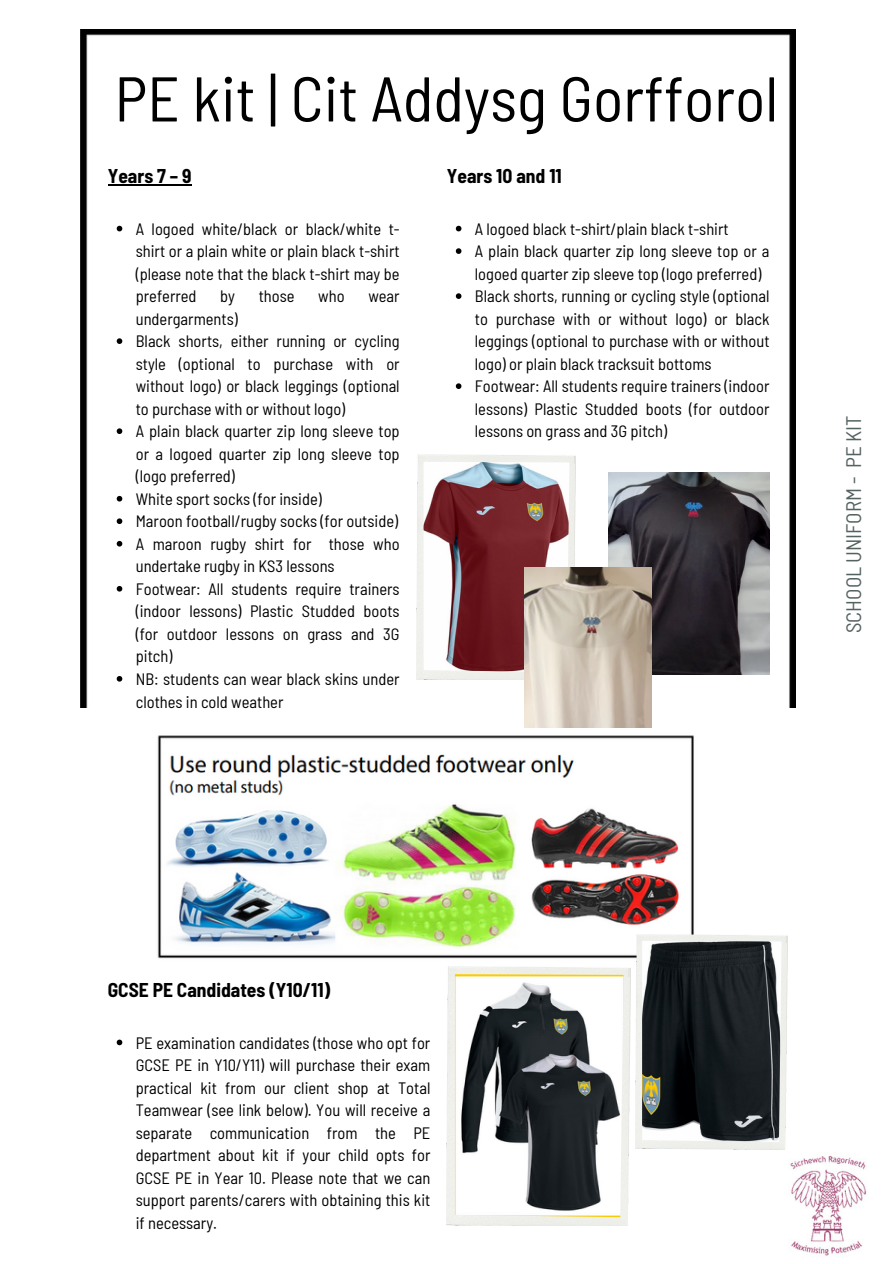
<style>
.page{position:relative;width:894px;height:1264px;background:#fff}
.page>*{position:absolute;margin:0;border:0;box-sizing:border-box;transform-origin:0 0}
.t1{font:semi-condensed 63px "Barlow";color:#000}
.t2{font:semi-condensed 21px "Barlow";color:#556262}
.t3{font:700 semi-condensed 19.5px "Barlow";color:#000}
.t4{font:semi-condensed 16.5px/22.5px "Barlow";color:#000;text-align:justify}
</style>
<div class="page">
<img style="left:80px;top:29px;width:715px;height:678px">
<img style="left:769px;top:1149px;width:97px;height:107px">
<hr style="left:108px;top:184px;width:83px;height:1px;background:#000">
<svg style="left:117px;top:226px;width:5px;height:5px"></svg>
<svg style="left:117px;top:338px;width:5px;height:6px"></svg>
<svg style="left:117px;top:428px;width:5px;height:6px"></svg>
<svg style="left:117px;top:496px;width:5px;height:5px"></svg>
<svg style="left:117px;top:518px;width:5px;height:6px"></svg>
<svg style="left:117px;top:541px;width:5px;height:5px"></svg>
<svg style="left:117px;top:586px;width:5px;height:5px"></svg>
<svg style="left:117px;top:676px;width:5px;height:5px"></svg>
<svg style="left:455px;top:226px;width:6px;height:5px"></svg>
<svg style="left:455px;top:248px;width:6px;height:6px"></svg>
<svg style="left:455px;top:293px;width:6px;height:6px"></svg>
<svg style="left:455px;top:383px;width:6px;height:6px"></svg>
<svg style="left:117px;top:1039px;width:5px;height:6px"></svg>
<div style="left:416px;top:455px;width:159px;height:224px;background:#eeefeb"></div>
<img style="left:423px;top:462px;width:146px;height:210px">
<img style="left:608px;top:472px;width:161px;height:202px">
<img style="left:524px;top:567px;width:127px;height:161px">
<img style="left:157px;top:735px;width:537px;height:224px">
<img style="left:446px;top:966px;width:184px;height:259px">
<img style="left:455px;top:974px;width:168px;height:243px">
<img style="left:635px;top:934px;width:152px;height:215px">
<img style="left:642px;top:940px;width:139px;height:202px">
<h3 class="t1" style="left:115px;top:58px;width:665px">PE kit | Cit Addysg Gorfforol</h3>
<p class="t3" style="left:108px;top:163px;width:85px">Years 7 – 9</p>
<p class="t4" style="left:136px;top:217px;width:265px">A logoed white/black or black/white t&shy;shirt or a plain white or plain black t-shirt (please note that the black t-shirt may be preferred</p>
<p class="t3" style="left:446px;top:163px;width:116px">Years 10 and 11</p>
<p class="t4" style="left:474px;top:217px;width:255px">A logoed black t-shirt/plain black t-shirt</p>
<p class="t4" style="left:474px;top:239px;width:296px">A plain black quarter zip long sleeve top or a logoed quarter zip sleeve top (logo preferred)</p>
<p class="t4" style="left:474px;top:284px;width:296px">Black shorts, running or cycling style (optional to purchase with or without logo) or black leggings (optional to purchase with or without logo) or plain black tracksuit bottoms</p>
<p class="t4" style="left:474px;top:374px;width:296px">Footwear: All students require trainers (indoor lessons) Plastic Studded boots (for outdoor lessons on grass and 3G pitch)</p>
<p class="t4" style="left:220px;top:284px;width:16px">by</p>
<p class="t4" style="left:259px;top:284px;width:37px">those</p>
<p class="t4" style="left:318px;top:284px;width:28px">who</p>
<p class="t4" style="left:368px;top:284px;width:33px">wear</p>
<p class="t4" style="left:136px;top:307px;width:103px">undergarments)</p>
<p class="t4" style="left:136px;top:329px;width:265px">Black shorts, either running or cycling style (optional to purchase with or without logo) or black leggings (optional to purchase with or without logo)</p>
<p class="t4" style="left:136px;top:419px;width:265px">A plain black quarter zip long sleeve top or a logoed quarter zip long sleeve top (logo preferred)</p>
<p class="t4" style="left:136px;top:487px;width:187px">White sport socks (for inside)</p>
<p class="t4" style="left:136px;top:509px;width:264px">Maroon football/rugby socks (for outside)</p>
<p class="t4" style="left:136px;top:532px;width:265px">A maroon rugby shirt for those who undertake rugby in KS3 lessons</p>
<h1 class="t4" style="left:136px;top:577px;width:265px">Footwear: All students require trainers (indoor lessons) Plastic Studded boots (for outdoor lessons on grass and 3G pitch)</h1>
<h3 class="t4" style="left:136px;top:667px;width:265px">NB: students can wear black skins under clothes in cold weather</h3>
<p class="t2" style="left:840px;top:633px;width:219px;rotate:-90deg">SCHOOL UNIFORM - PE KIT</p>
<p class="t3" style="left:108px;top:977px;width:224px">GCSE PE Candidates (Y10/11)</p>
<p class="t4" style="left:136px;top:1030px;width:296px">PE examination candidates (those who opt for GCSE PE in Y10/Y11) will purchase their exam practical kit from our client shop at Total Teamwear (see link below). You will receive a separate communication from the PE department about kit if your child opts for GCSE PE in Year 10. Please note that we can support parents/carers with obtaining this kit if necessary.</p>
</div>
